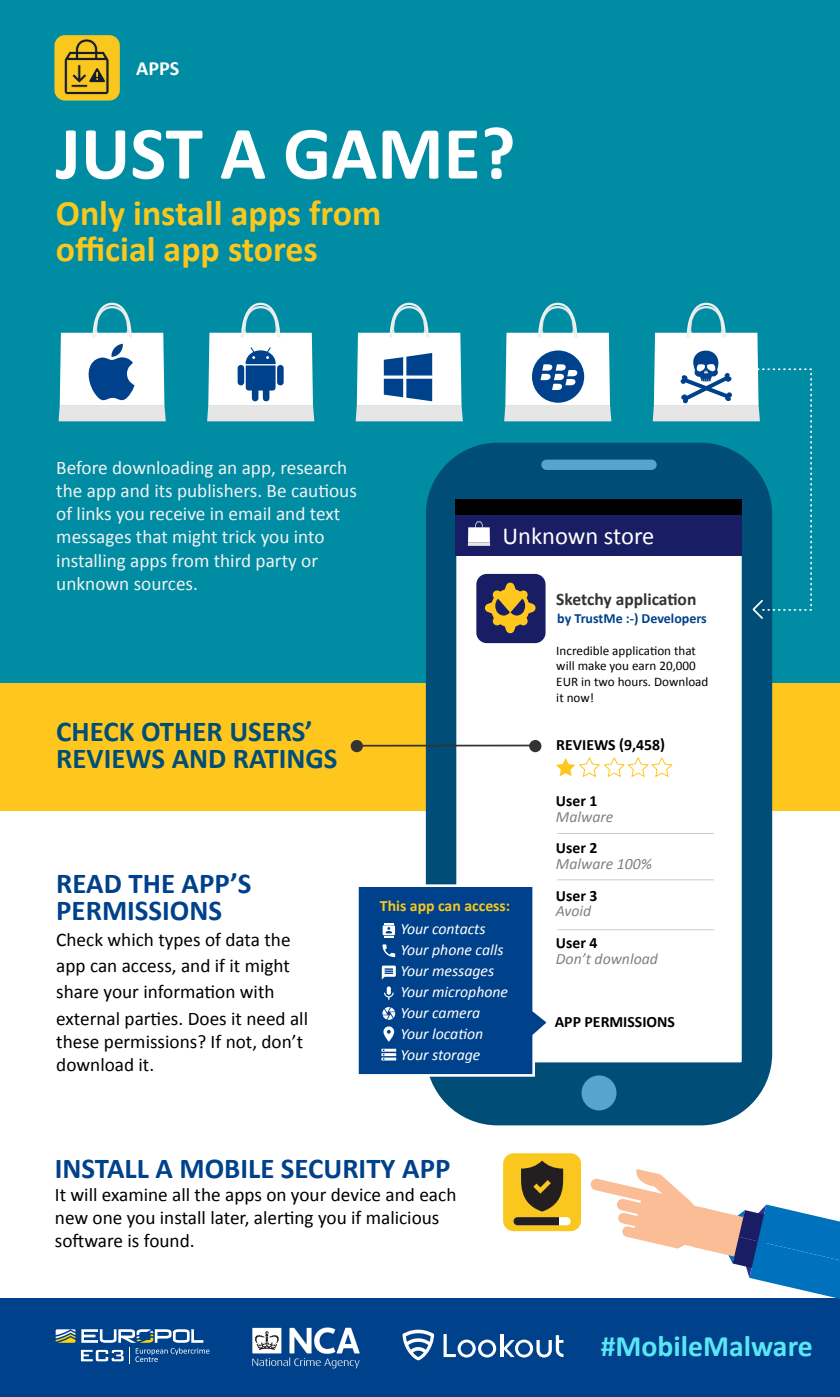
<style>
.page{position:relative;width:840px;height:1397px;background:#fff}
.page>*{position:absolute;margin:0;border:0;box-sizing:border-box;transform-origin:0 0}
.t1{font:700 75.77px "Calibri";color:#fff}
.t2{font:700 35.88px/35.9px "Calibri";color:#f9c71d}
.t3{font:700 29.75px "Calibri";color:#5be6f4}
.t4{font:700 28.88px/26.2px "Calibri";color:#00418b}
.t5{font:700 28.88px/26.2px "Calibri";color:#004e78}
.t6{font:24.5px "Calibri";color:#fff}
.t7{font:700 20.21px "Calibri";color:#fff}
.t8{font:19.25px/26.2px "Calibri";color:#000}
.t9{font:19.25px/23.1px "Calibri";color:#f2f2f2}
.t10{font:700 17.5px "Calibri";color:#333}
.t11{font:italic 15.75px/21px "Calibri";color:#fff}
.t12{font:700 15.75px "Calibri";color:#000}
.t13{font:italic 15.75px "Calibri";color:#808080}
.t14{font:700 15.75px "Calibri";color:#f9c71d}
.t15{font:700 14px "Calibri";color:#00418b}
.t16{font:13.12px/15.8px "Calibri";color:#000}
</style>
<div class="page">
<div style="left:0;top:1298px;width:840px;height:99px;background:#00418b"></div>
<div style="left:503px;top:1153px;width:78px;height:78px;background:#f9c71d;border-radius:10px"></div>
<svg style="left:590px;top:1169px;width:250px;height:130px"></svg>
<div style="left:0;top:0;width:840px;height:787px;background:#008ca3"></div>
<div style="left:0;top:683px;width:840px;height:127px;background:#ffc71d"></div>
<div style="left:426px;top:443px;width:346px;height:682px;background:#004e78;border-radius:72px"></div>
<div style="left:456px;top:500px;width:286px;height:562px;background:#fff"></div>
<div style="left:541px;top:460px;width:116px;height:10px;background:#57a5cf;border-radius:5px"></div>
<div style="left:582px;top:1075px;width:35px;height:35px;background:#57a5cf;border-radius:50%"></div>
<div style="left:456px;top:499px;width:286px;height:16px;background:#000"></div>
<div style="left:456px;top:515px;width:286px;height:41px;background:#191d63"></div>
<svg style="left:468px;top:521px;width:22px;height:25px"></svg>
<div style="left:476px;top:574px;width:70px;height:69px;background:#191d63;border-radius:10px"></div>
<svg style="left:485px;top:583px;width:51px;height:50px"></svg>
<svg style="left:556px;top:757px;width:117px;height:21px"></svg>
<hr style="left:557px;top:833px;width:157px;height:1px;background:#ccc">
<hr style="left:557px;top:879px;width:157px;height:1px;background:#ccc">
<hr style="left:557px;top:929px;width:157px;height:1px;background:#ccc">
<hr style="left:357px;top:745px;width:179px;height:2px;background:#333">
<div style="left:351px;top:740px;width:12px;height:12px;background:#333;border-radius:50%"></div>
<div style="left:529px;top:740px;width:12px;height:12px;background:#333;border-radius:50%"></div>
<div style="left:54px;top:35px;width:66px;height:66px;background:#f9c71d;border-radius:11px"></div>
<svg style="left:64px;top:39px;width:45px;height:56px"></svg>
<svg style="left:358px;top:883px;width:195px;height:195px;background:#265d9c"></svg>
<svg style="left:356px;top:303px;width:107px;height:118px"></svg>
<svg style="left:59px;top:303px;width:107px;height:118px"></svg>
<svg style="left:504px;top:303px;width:107px;height:118px"></svg>
<svg style="left:207px;top:303px;width:107px;height:118px"></svg>
<div style="left:277px;top:365px;width:7px;height:20px;background:#00418b;border-radius:3px"></div>
<svg style="left:653px;top:303px;width:159px;height:317px"></svg>
<div style="left:513px;top:1217px;width:58px;height:8px;background:#fff;border-radius:4px"></div>
<svg style="left:513px;top:1161px;width:53px;height:64px"></svg>
<svg style="left:56px;top:1329px;width:19px;height:14px"></svg>
<svg style="left:81px;top:1329px;width:128px;height:35px"></svg>
<img style="left:252px;top:1327px;width:108px;height:42px">
<svg style="left:444px;top:1334px;width:52px;height:24px"></svg>
<hr style="left:500px;top:1334px;width:3px;height:23px;background:#fff">
<svg style="left:503px;top:1335px;width:60px;height:23px"></svg>
<svg style="left:403px;top:1330px;width:31px;height:30px"></svg>
<p class="t7" style="left:136px;top:55px;width:45px">APPS</p>
<h1 class="t1" style="left:56px;top:105px;width:461px">JUST A GAME?</h1>
<h2 class="t2" style="left:56px;top:195px;width:327px">Only install apps from official app stores</h2>
<p class="t9" style="left:56px;top:456px;width:302px">Before downloading an app, research the app and its publishers. Be cautious of links you receive in email and text messages that might trick you into installing apps from third party or unknown sources.</p>
<h3 class="t5" style="left:56px;top:719px;width:283px">CHECK OTHER USERS’<br>REVIEWS AND RATINGS</h3>
<h3 class="t4" style="left:56px;top:871px;width:197px">READ THE APP’S<br>PERMISSIONS</h3>
<p class="t8" style="left:56px;top:926px;width:253px">Check which types of data the app can access, and if it might share your information with external parties. Does it need all</p>
<p class="t8" style="left:56px;top:1030px;width:248px;line-height:23.1px">these permissions? If not, don’t download it.</p>
<p class="t6" style="left:502px;top:520px;width:153px">Unknown store</p>
<p class="t14" style="left:380px;top:895px;width:132px">This app can access:</p>
<p class="t11" style="left:400px;top:918px;width:109px">Your contacts<br>Your phone calls<br>Your messages<br>Your microphone<br>Your camera<br>Your location<br>Your storage</p>
<p class="t10" style="left:556px;top:588px;width:142px">Sketchy application</p>
<p class="t15" style="left:557px;top:609px;width:151px">by TrustMe :-) Developers</p>
<p class="t16" style="left:556px;top:642px;width:154px">Incredible application that will make you earn 20,000<br>EUR in two hours. Download it now!</p>
<p class="t12" style="left:556px;top:735px;width:110px">REVIEWS (9,458)</p>
<p class="t12" style="left:556px;top:791px;width:43px">User 1</p>
<p class="t13" style="left:556px;top:806px;width:59px">Malware</p>
<p class="t12" style="left:556px;top:838px;width:43px">User 2</p>
<p class="t13" style="left:556px;top:853px;width:98px">Malware 100%</p>
<p class="t12" style="left:556px;top:885px;width:43px">User 3</p>
<p class="t13" style="left:556px;top:900px;width:37px">Avoid</p>
<p class="t12" style="left:556px;top:933px;width:43px">User 4</p>
<p class="t13" style="left:556px;top:948px;width:103px">Don’t download</p>
<p class="t12" style="left:555px;top:1012px;width:122px">APP PERMISSIONS</p>
<h3 class="t4" style="left:55px;top:1155px;width:397px">INSTALL A MOBILE SECURITY APP</h3>
<p class="t8" style="left:55px;top:1183px;width:403px;line-height:23.1px">It will examine all the apps on your device and each new one you install later, alerting you if malicious software is found.</p>
<h3 class="t3" style="left:601px;top:1328px;width:214px">#MobileMalware</h3>
</div>
